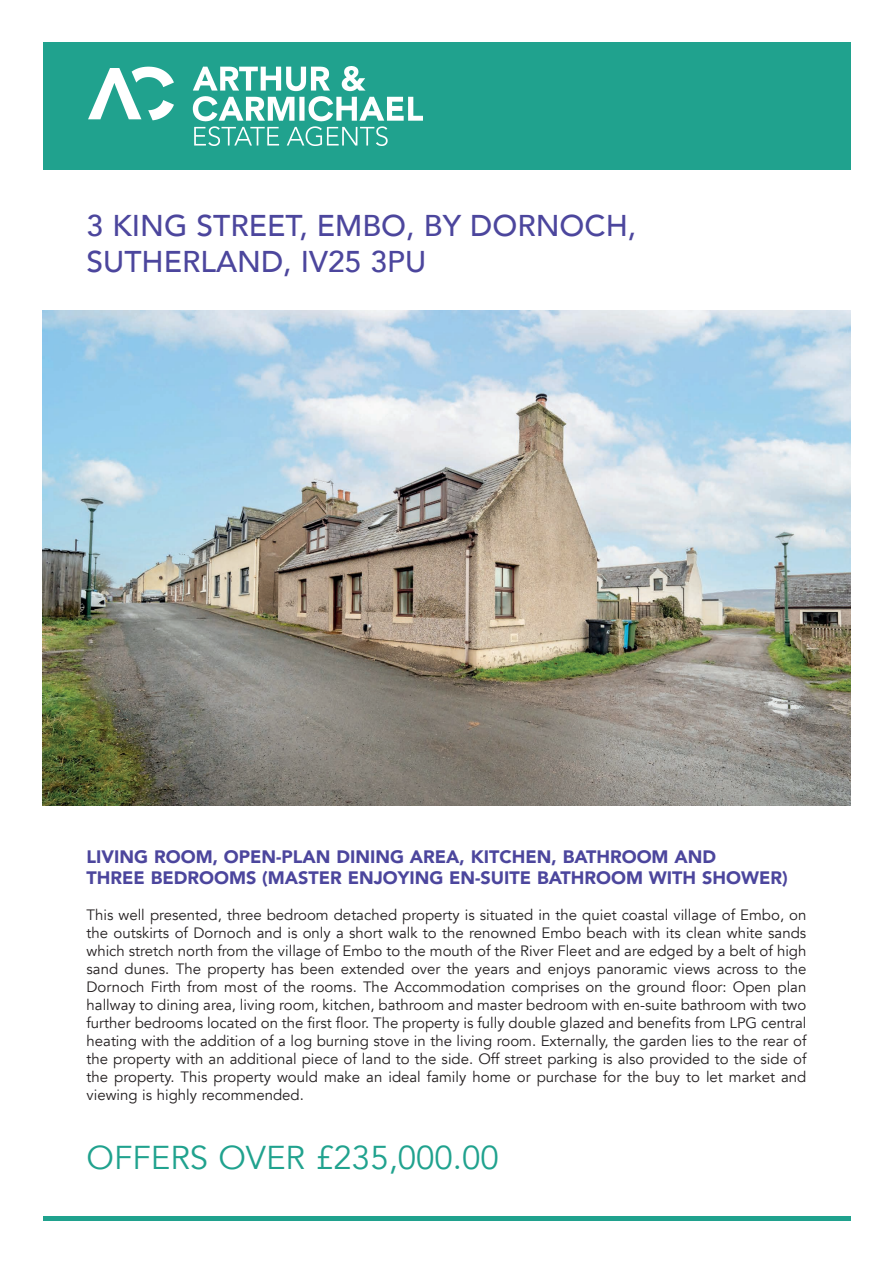
<style>
.page{position:relative;width:893px;height:1263px;background:#fff}
.page>*{position:absolute;margin:0;border:0;box-sizing:border-box;transform-origin:0 0}
.t1{font:33px "Avenir";color:#20a28e}
.t2{font:500 30px/36px "Avenir";color:#4c469d}
.t3{font:900 18px/21.6px "Avenir";color:#4c469d}
.t4{font:15px/18px "Avenir";color:#231f20;text-align:justify}
</style>
<div class="page">
<hr style="left:43px;top:1216px;width:807px;height:4px;background:#20a28e">
<img style="left:43px;top:310px;width:807px;height:495px">
<div style="left:43px;top:43px;width:807px;height:127px;background:#20a28e"></div>
<img style="left:89px;top:66px;width:334px;height:80px">
<h2 class="t2" style="left:87px;top:206px;width:551px">3 KING STREET, EMBO, BY DORNOCH,<br>SUTHERLAND, IV25 3PU</h2>
<p class="t3" style="left:87px;top:845px;width:703px">LIVING ROOM, OPEN-PLAN DINING AREA, KITCHEN, BATHROOM AND<br>THREE BEDROOMS (MASTER ENJOYING EN-SUITE BATHROOM WITH SHOWER)</p>
<p class="t4" style="left:87px;top:906px;width:721px">This well presented, three bedroom detached property is situated in the quiet coastal village of Embo, on the outskirts of Dornoch and is only a short walk to the renowned Embo beach with its clean white sands which stretch north from the village of Embo to the mouth of the River Fleet and are edged by a belt of high sand dunes. The property has been extended over the years and enjoys panoramic views across to the Dornoch Firth from most of the rooms. The Accommodation comprises on the ground floor: Open plan hallway to dining area, living room, kitchen, bathroom and master bedroom with en-suite bathroom with two further bedrooms located on the first floor. The property is fully double glazed and benefits from LPG central heating with the addition of a log burning stove in the living room. Externally, the garden lies to the rear of the property with an additional piece of land to the side. Off street parking is also provided to the side of the property. This property would make an ideal family home or purchase for the buy to let market and viewing is highly recommended.</p>
<h1 class="t1" style="left:87px;top:1138px;width:414px">OFFERS OVER £235,000.00</h1>
</div>
